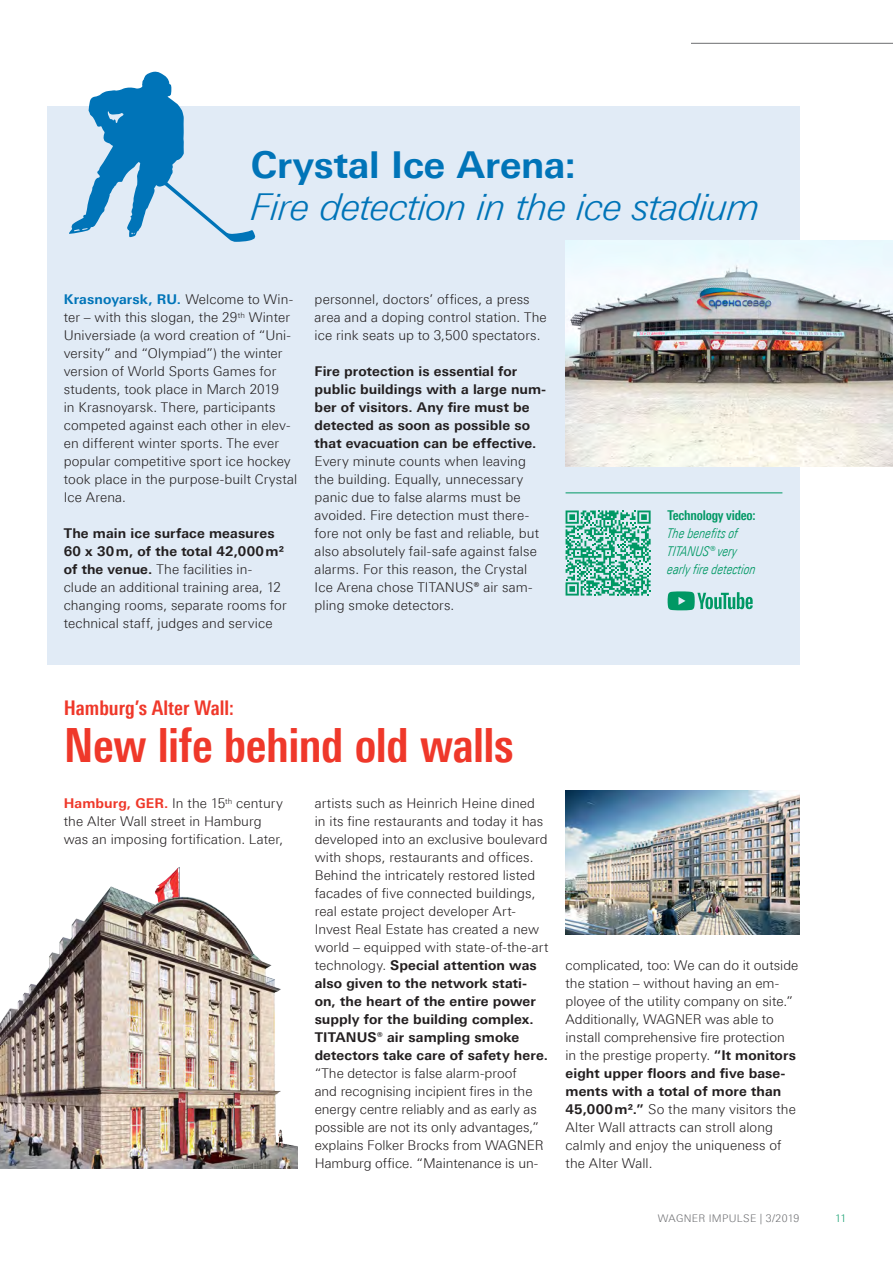
<style>
.page{position:relative;width:893px;height:1263px;background:#fff}
.page>*{position:absolute;margin:0;border:0;box-sizing:border-box;transform-origin:0 0}
.t1{font:700 condensed 47.25px "LT Univers";letter-spacing:-.01em;color:#ef382a}
.t2{font:italic 300 37.2px "LT Univers Basic";letter-spacing:-.015em;color:#0074b8}
.t3{font:700 37.2px "LT Univers Basic";letter-spacing:-.005em;color:#0074b8}
.t4{font:700 condensed 20.25px "LT Univers";color:#ef382a}
.t5{font:300 13.5px/18px "LT Univers Basic";letter-spacing:.005em;color:#231f20}
.t6{font:700 13.5px/18px "LT Univers Basic";letter-spacing:.01em;color:#231f20}
.t7{font:italic 300 condensed 13.5px/18px "LT Univers";color:#009864}
.t8{font:700 condensed 13.5px "LT Univers";letter-spacing:-.015em;color:#009864}
.t9{font:300 10.5px "LT Univers Basic";letter-spacing:.03em;color:#6c6d70}
.t10{font:300 10.5px "LT Univers Basic";color:#009864}
.s1{font-weight:700;color:#0074b8}
.s2{font-weight:700}
.s3{font-weight:700;color:#ef382a}
</style>
<div class="page">
<div style="left:47px;top:106px;width:752px;height:558px;background:#e1ebf6"></div>
<hr style="left:691px;top:43px;width:202px;height:1px;background:#6c6d70">
<img style="left:0;top:867px;width:298px;height:301px">
<img style="left:566px;top:790px;width:233px;height:144px">
<img style="left:566px;top:241px;width:327px;height:225px">
<svg style="left:668px;top:591px;width:85px;height:19px"></svg>
<hr style="left:566px;top:493px;width:216px;height:1px;background:#009864">
<svg style="left:69px;top:71px;width:186px;height:171px"></svg>
<svg style="left:566px;top:510px;width:85px;height:85px"></svg>
<h2 class="t3" style="left:251px;top:142px;width:327px">Crystal Ice Arena:</h2>
<h2 class="t2" style="left:251px;top:185px;width:511px">Fire detection in the ice stadium</h2>
<p class="t5" style="left:64px;top:290px;width:235px"><span class="s1">Krasnoyarsk, RU.</span> Welcome to Win&shy;ter – with this slogan, the 29<sup>th</sup> Winter Universiade (a word creation of “Uni&shy;versity” and “Olympiad”) the winter version of World Sports Games for students, took place in March 2019<br>in Krasnoyarsk. There, participants competed against each other in elev&shy;en different winter sports. The ever popular competitive sport ice hockey took place in the purpose-built Crystal Ice Arena.</p>
<p class="t5" style="left:64px;top:524px;width:224px"><span class="s2">The main ice surface measures 60 x 30m, of the total 42,000m² of the venue.</span> The facilities in&shy;clude an additional training area, 12 changing rooms, separate rooms for technical staff, judges and service</p>
<p class="t5" style="left:315px;top:290px;width:234px">personnel, doctors’ offices, a press area and a doping control station. The ice rink seats up to 3,500 spectators.</p>
<p class="t6" style="left:315px;top:362px;width:233px">Fire protection is essential for public buildings with a large num&shy;ber of visitors. Any fire must be detected as soon as possible so that evacuation can be effective.</p>
<p class="t5" style="left:315px;top:452px;width:226px">Every minute counts when leaving the building. Equally, unnecessary panic due to false alarms must be avoided. Fire detection must there&shy;fore not only be fast and reliable, but also absolutely fail-safe against false alarms. For this reason, the Crystal Ice Arena chose TITANUS<span class="s2">®</span> air sam&shy;pling smoke detectors.</p>
<p class="t8" style="left:668px;top:507px;width:90px">Technology video:</p>
<p class="t7" style="left:668px;top:524px;width:90px">The benefits of<br>TITANUS® very early fire detection</p>
<h3 class="t4" style="left:64px;top:696px;width:172px">Hamburg’s Alter Wall:</h3>
<h1 class="t1" style="left:64px;top:717px;width:451px">New life behind old walls</h1>
<p class="t5" style="left:315px;top:794px;width:235px">artists such as Heinrich Heine dined in its fine restaurants and today it has developed into an exclusive boulevard with shops, restaurants and offices.<br>Behind the intricately restored listed facades of five connected buildings, real estate project developer Art-Invest Real Estate has created a new world – equipped with state-of-the-art technology. <span class="s2">Special attention was also given to the network stati&shy;on, the heart of the entire power supply for the building complex.<br>TITANUS® air sampling smoke detectors take care of safety here.</span></p>
<p class="t5" style="left:315px;top:1064px;width:230px">“The detector is false alarm-proof<br>and recognising incipient fires in the energy centre reliably and as early as possible are not its only advantages,” explains Folker Brocks from WAGNER Hamburg office. “Maintenance is un-</p>
<p class="t5" style="left:64px;top:794px;width:221px"><span class="s3">Hamburg, GER.</span> In the 15<sup>th</sup> century the Alter Wall street in Hamburg was an imposing fortification. Later,</p>
<p class="t5" style="left:566px;top:956px;width:234px">complicated, too: We can do it outside the station – without having an em&shy;ployee of the utility company on site.” Additionally, WAGNER was able to install comprehensive fire protection in the prestige property. <span class="s2">“It monitors eight upper floors and five base&shy;ments with a total of more than 45,000m².”</span> So the many visitors the Alter Wall attracts can stroll along calmly and enjoy the uniqueness of the Alter Wall.</p>
<p class="t9" style="left:658px;top:1212px;width:143px">WAGNER IMPULSE | 3/2019</p>
<p class="t10" style="left:835px;top:1212px;width:13px">11</p>
</div>
